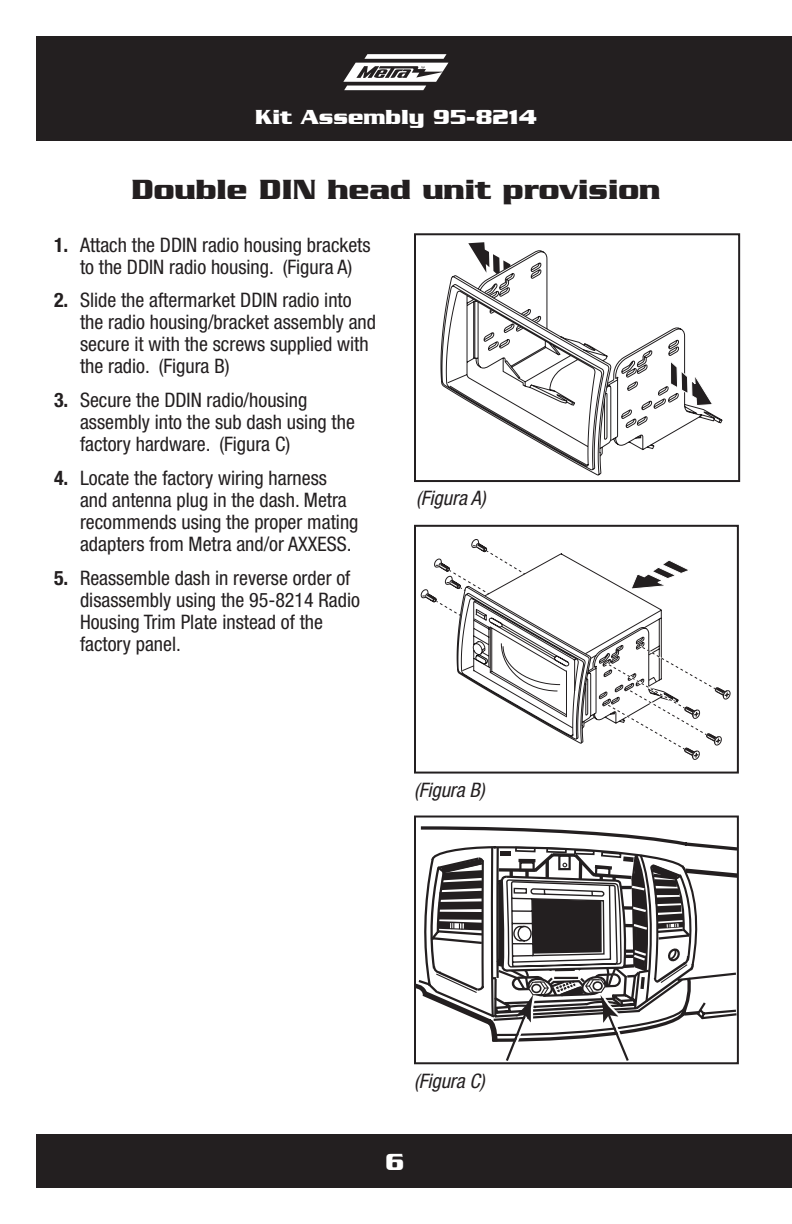
<style>
.page{position:relative;width:792px;height:1224px;background:#fff}
.page>*{position:absolute;margin:0;border:0;box-sizing:border-box;transform-origin:0 0}
.t1{font:700 30px "Serpentine";color:#231f20}
.t2{font:700 24px "Serpentine D";color:#fff}
.t3{font:700 22px "Serpentine";color:#fff}
.t4{font:condensed 20px/22px "Helvetica Neue";color:#231f20}
.t5{font:italic condensed 20px "Helvetica Neue";color:#231f20}
.s1{font-weight:700}
</style>
<div class="page">
<div style="left:36px;top:36px;width:756px;height:105px;background:#231f20"></div>
<div style="left:36px;top:1134px;width:756px;height:54px;background:#231f20"></div>
<svg style="left:343px;top:54px;width:105px;height:36px"></svg>
<svg style="left:441px;top:242px;width:281px;height:233px"></svg>
<div style="left:414px;top:233px;width:326px;height:249px;border:2px solid #231f20"></div>
<svg style="left:421px;top:539px;width:309px;height:221px"></svg>
<div style="left:414px;top:525px;width:325px;height:249px;border:2px solid #231f20"></div>
<svg style="left:417px;top:826px;width:319px;height:235px"></svg>
<div style="left:414px;top:816px;width:325px;height:248px;border:2px solid #231f20"></div>
<p class="t3" style="left:255px;top:105px;width:283px">Kit Assembly 95-8214</p>
<h1 class="t1" style="left:132px;top:172px;width:530px">Double DIN head unit provision</h1>
<p class="t4" style="left:54px;top:233px;width:318px;text-align:center"><span class="s1">1.</span> Attach the DDIN radio housing brackets to the DDIN radio housing. (Figura A)</p>
<p class="t4" style="left:80px;top:289px;width:298px;text-indent:-26px"><span class="s1">2.</span> Slide the aftermarket DDIN radio into the radio housing/bracket assembly and secure it with the screws supplied with the radio. (Figura B)</p>
<p class="t4" style="left:80px;top:389px;width:276px;text-indent:-26px"><span class="s1">3.</span> Secure the DDIN radio/housing assembly into the sub dash using the factory hardware. (Figura C)</p>
<p class="t4" style="left:80px;top:467px;width:280px;text-indent:-26px"><span class="s1">4.</span> Locate the factory wiring harness and antenna plug in the dash. Metra recommends using the proper mating adapters from Metra and/or AXXESS.</p>
<p class="t4" style="left:80px;top:567px;width:282px;text-indent:-26px"><span class="s1">5.</span> Reassemble dash in reverse order of disassembly using the 95-8214 Radio<br>Housing Trim Plate instead of the factory panel.</p>
<p class="t5" style="left:416px;top:486px;width:71px">(Figura A)</p>
<p class="t5" style="left:414px;top:778px;width:72px">(Figura B)</p>
<p class="t5" style="left:414px;top:1069px;width:72px">(Figura C)</p>
<p class="t2" style="left:385px;top:1149px;width:21px">6</p>
</div>
